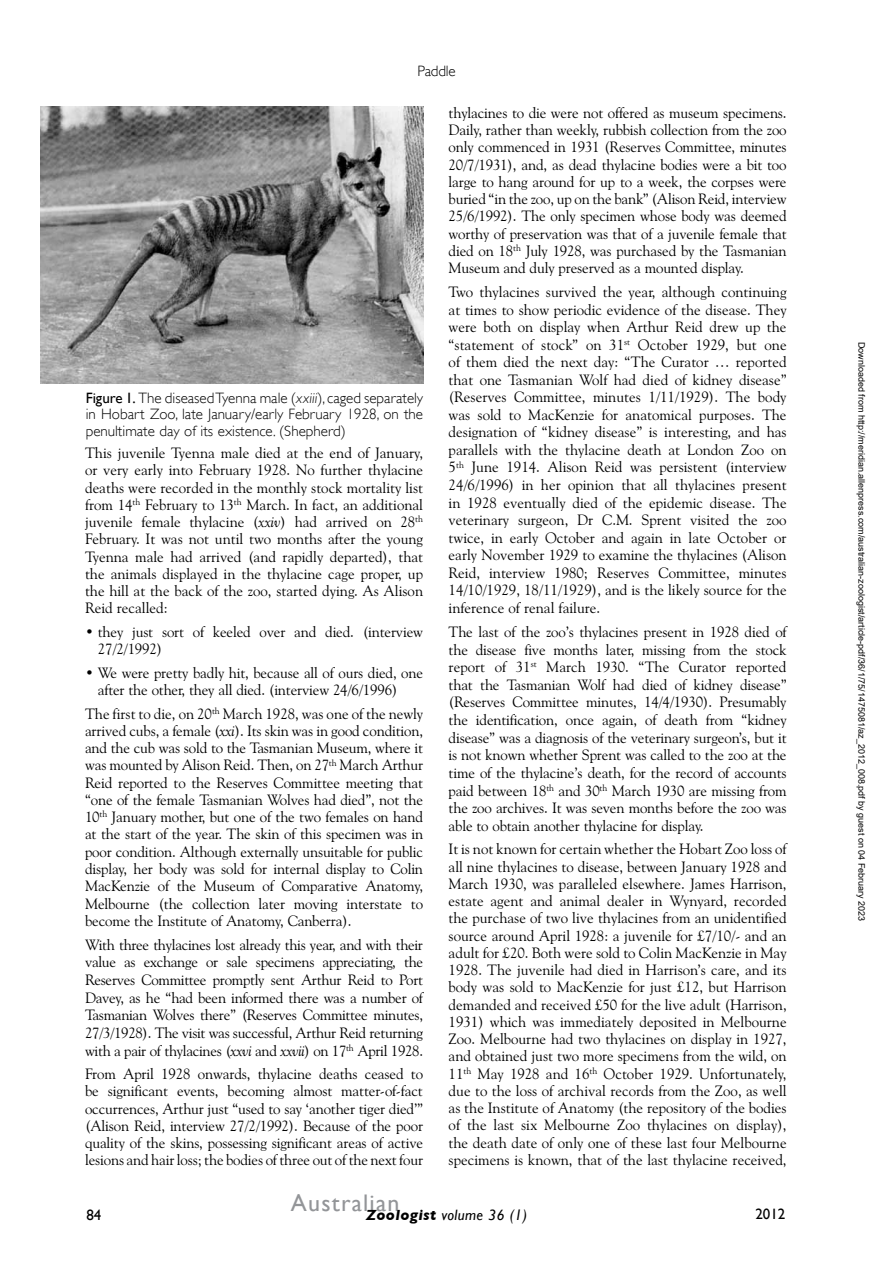
<style>
.page{position:relative;width:893px;height:1263px;background:#fff}
.page>*{position:absolute;margin:0;border:0;box-sizing:border-box;transform-origin:0 0}
.t1{font:24px "Gill Sans";letter-spacing:.05em;color:#939598}
.t2{font:15px/17.2px "Goudy Old Style BT";letter-spacing:-.01em;color:#000;text-align:justify}
.t3{font:300 15px/16.5px "Gill Sans";color:#000;text-align:justify}
.t4{font:italic 15px "Gill Sans";letter-spacing:.025em;color:#000}
.t5{font:15px "Gill Sans";letter-spacing:-.01em;color:#000}
.t6{font:9px "Arial";color:#000}
.s1{font-weight:400}
.s2{font-style:italic}
.s3{font-weight:700}
</style>
<div class="page">
<img style="left:40px;top:106px;width:383px;height:278px">
<p class="t3" style="left:417px;top:62px;width:40px">Paddle</p>
<p class="t3" style="left:86px;top:389px;width:339px"><span class="s1">Figure 1.</span> The diseased Tyenna male (<span class="s2">xxiii</span>), caged separately in Hobart Zoo, late January/early February 1928, on the penultimate day of its existence. (Shepherd)</p>
<p class="t2" style="left:85px;top:444px;width:340px">This juvenile Tyenna male died at the end of January, or very early into February 1928. No further thylacine deaths were recorded in the monthly stock mortality list from 14<sup>th</sup> February to 13<sup>th</sup> March. In fact, an additional juvenile female thylacine (<span class="s2">xxiv</span>) had arrived on 28<sup>th </sup>February. It was not until two months after the young Tyenna male had arrived (and rapidly departed), that the animals displayed in the thylacine cage proper, up the hill at the back of the zoo, started dying. As Alison Reid recalled:</p>
<p class="t2" style="left:98px;top:623px;width:327px;text-indent:-13px">• they just sort of keeled over and died. (interview<br>27/2/1992)</p>
<p class="t2" style="left:98px;top:664px;width:327px;text-indent:-13px">• We were pretty badly hit, because all of ours died, one after the other, they all died. (interview 24/6/1996)</p>
<p class="t2" style="left:85px;top:705px;width:340px">The first to die, on 20<sup>th</sup> March 1928, was one of the newly arrived cubs, a female (<span class="s2">xxi</span>). Its skin was in good condition, and the cub was sold to the Tasmanian Museum, where it was mounted by Alison Reid. Then, on 27<sup>th</sup> March Arthur Reid reported to the Reserves Committee meeting that “one of the female Tasmanian Wolves had died”, not the 10<sup>th</sup> January mother, but one of the two females on hand at the start of the year. The skin of this specimen was in poor condition. Although externally unsuitable for public display, her body was sold for internal display to Colin MacKenzie of the Museum of Comparative Anatomy, Melbourne (the collection later moving interstate to become the Institute of Anatomy, Canberra).</p>
<p class="t2" style="left:85px;top:935px;width:340px;line-height:17.7px">With three thylacines lost already this year, and with their value as exchange or sale specimens appreciating, the Reserves Committee promptly sent Arthur Reid to Port Davey, as he “had been informed there was a number of Tasmanian Wolves there” (Reserves Committee minutes, 27/3/1928). The visit was successful, Arthur Reid returning with a pair of thylacines (<span class="s2">xxvi</span> and <span class="s2">xxvii</span>) on 17<sup>th</sup> April 1928.</p>
<p class="t2" style="left:85px;top:1065px;width:340px">From April 1928 onwards, thylacine deaths ceased to be significant events, becoming almost matter-of-fact occurrences, Arthur just “used to say ‘another tiger died’” (Alison Reid, interview 27/2/1992). Because of the poor quality of the skins, possessing significant areas of active lesions and hair loss; the bodies of three out of the next four</p>
<p class="t2" style="left:449px;top:104px;width:340px">thylacines to die were not offered as museum specimens.<br>Daily, rather than weekly, rubbish collection from the zoo only commenced in 1931 (Reserves Committee, minutes 20/7/1931), and, as dead thylacine bodies were a bit too large to hang around for up to a week, the corpses were buried “in the zoo, up on the bank” (Alison Reid, interview 25/6/1992). The only specimen whose body was deemed worthy of preservation was that of a juvenile female that died on 18<sup>th</sup> July 1928, was purchased by the Tasmanian Museum and duly preserved as a mounted display.</p>
<p class="t2" style="left:449px;top:283px;width:340px">Two thylacines survived the year, although continuing at times to show periodic evidence of the disease. They were both on display when Arthur Reid drew up the “statement of stock” on 31<sup>st</sup> October 1929, but one of them died the next day: “The Curator … reported that one Tasmanian Wolf had died of kidney disease” (Reserves Committee, minutes 1/11/1929). The body was sold to MacKenzie for anatomical purposes. The designation of “kidney disease” is interesting, and has parallels with the thylacine death at London Zoo on 5<sup>th</sup> June 1914. Alison Reid was persistent (interview 24/6/1996) in her opinion that all thylacines present in 1928 eventually died of the epidemic disease. The veterinary surgeon, Dr C.M. Sprent visited the zoo twice, in early October and again in late October or early November 1929 to examine the thylacines (Alison Reid, interview 1980; Reserves Committee, minutes 14/10/1929, 18/11/1929), and is the likely source for the inference of renal failure.</p>
<p class="t2" style="left:449px;top:623px;width:340px;line-height:17.7px">The last of the zoo’s thylacines present in 1928 died of the disease five months later, missing from the stock report of 31<sup>st</sup> March 1930. “The Curator reported that the Tasmanian Wolf had died of kidney disease” (Reserves Committee minutes, 14/4/1930). Presumably the identification, once again, of death from “kidney disease” was a diagnosis of the veterinary surgeon’s, but it is not known whether Sprent was called to the zoo at the time of the thylacine’s death, for the record of accounts paid between 18<sup>th</sup> and 30<sup>th</sup> March 1930 are missing from the zoo archives. It was seven months before the zoo was able to obtain another thylacine for display.</p>
<p class="t2" style="left:449px;top:840px;width:340px">It is not known for certain whether the Hobart Zoo loss of all nine thylacines to disease, between January 1928 and March 1930, was paralleled elsewhere. James Harrison, estate agent and animal dealer in Wynyard, recorded the purchase of two live thylacines from an unidentified source around April 1928: a juvenile for £7/10/- and an adult for £20. Both were sold to Colin MacKenzie in May 1928. The juvenile had died in Harrison’s care, and its body was sold to MacKenzie for just £12, but Harrison demanded and received £50 for the live adult (Harrison, 1931) which was immediately deposited in Melbourne Zoo. Melbourne had two thylacines on display in 1927, and obtained just two more specimens from the wild, on 11<sup>th</sup> May 1928 and 16<sup>th</sup> October 1929. Unfortunately, due to the loss of archival records from the Zoo, as well as the Institute of Anatomy (the repository of the bodies of the last six Melbourne Zoo thylacines on display), the death date of only one of these last four Melbourne specimens is known, that of the last thylacine received,</p>
<h1 class="t1" style="left:291px;top:1189px;width:110px">Australian</h1>
<p class="t5" style="left:87px;top:1206px;width:16px">84</p>
<p class="t4" style="left:366px;top:1206px;width:162px"><span class="s3">Zoologist</span> volume 36 (1)</p>
<p class="t5" style="left:756px;top:1205px;width:31px">2012</p>
<p class="t6" style="left:865px;top:342px;width:581px;rotate:90deg">Downloaded from http://meridian.allenpress.com/australian-zoologist/article-pdf/36/1/75/1475081/az_2012_008.pdf by guest on 04 February 2023</p>
</div>
